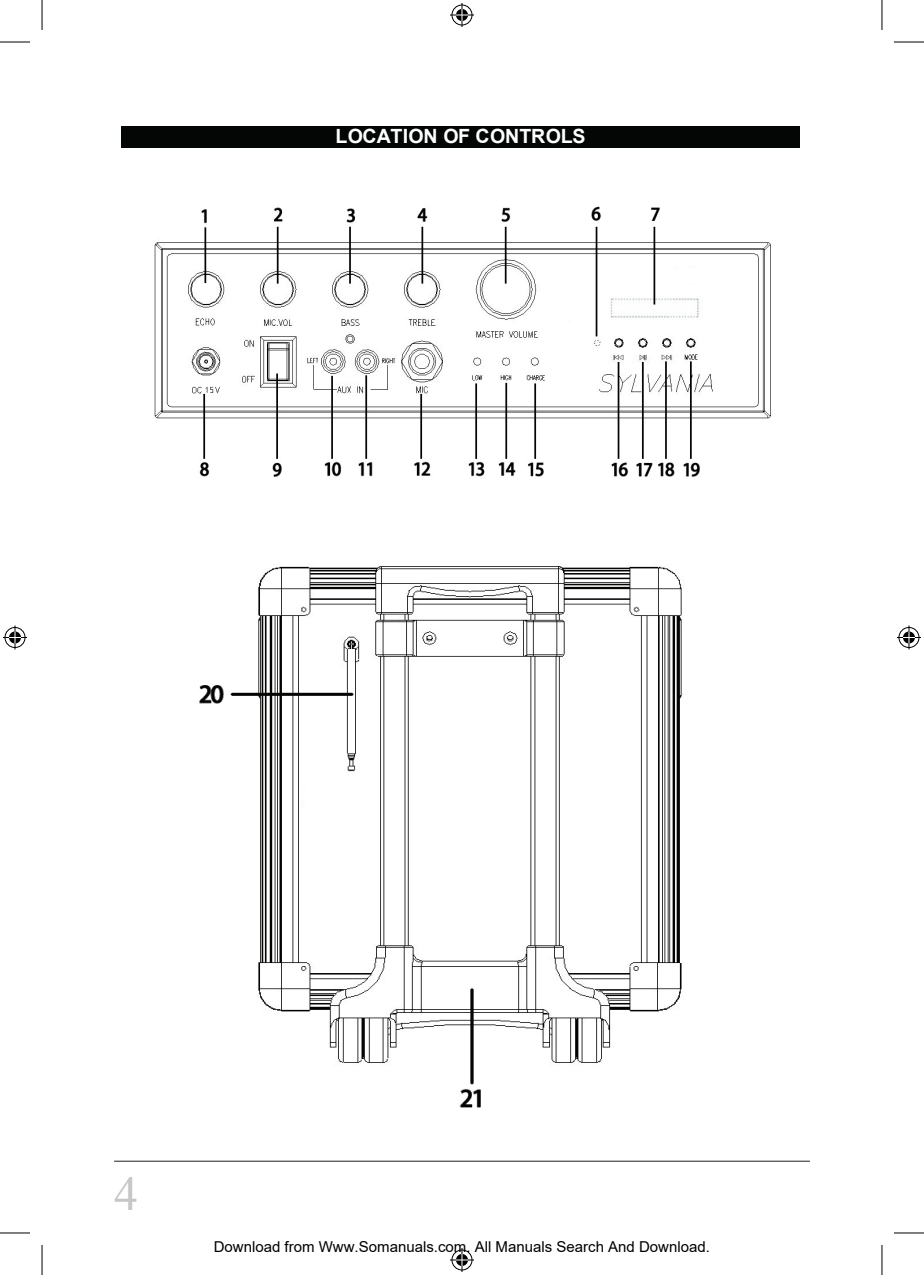
<style>
.page{position:relative;width:924px;height:1275px;background:#fff}
.page>*{position:absolute;margin:0;border:0;box-sizing:border-box;transform-origin:0 0}
.t1{font:48px "Times New Roman";color:#c5c6c7}
.t2{font:700 19.6px "Arial";letter-spacing:-.005em;color:#fff}
.t3{font:15px "Arial";color:#000}
</style>
<div class="page">
<div style="left:121px;top:126px;width:678px;height:22px;background:#040605"></div>
<hr style="left:114px;top:1160px;width:695px;height:1px;background:#201d1e">
<hr style="left:0;top:42px;width:30px;height:1px;background:#000">
<hr style="left:893px;top:42px;width:30px;height:1px;background:#000">
<hr style="left:0;top:1232px;width:30px;height:1px;background:#000">
<hr style="left:893px;top:1232px;width:30px;height:1px;background:#000">
<hr style="left:42px;top:0;width:1px;height:30px;background:#000">
<hr style="left:42px;top:1245px;width:1px;height:30px;background:#000">
<hr style="left:881px;top:0;width:1px;height:30px;background:#000">
<hr style="left:881px;top:1245px;width:1px;height:30px;background:#000">
<svg style="left:450px;top:3px;width:24px;height:24px"></svg>
<svg style="left:450px;top:1248px;width:24px;height:24px"></svg>
<svg style="left:3px;top:625px;width:24px;height:24px"></svg>
<svg style="left:897px;top:625px;width:23px;height:24px"></svg>
<img style="left:154px;top:206px;width:617px;height:271px">
<img style="left:199px;top:566px;width:483px;height:542px">
<h2 class="t2" style="left:335px;top:123px;width:251px">LOCATION OF CONTROLS</h2>
<h1 class="t1" style="left:114px;top:1161px;width:25px">4</h1>
<p class="t3" style="left:214px;top:1238px;width:497px">Download from Www.Somanuals.com. All Manuals Search And Download.</p>
</div>
